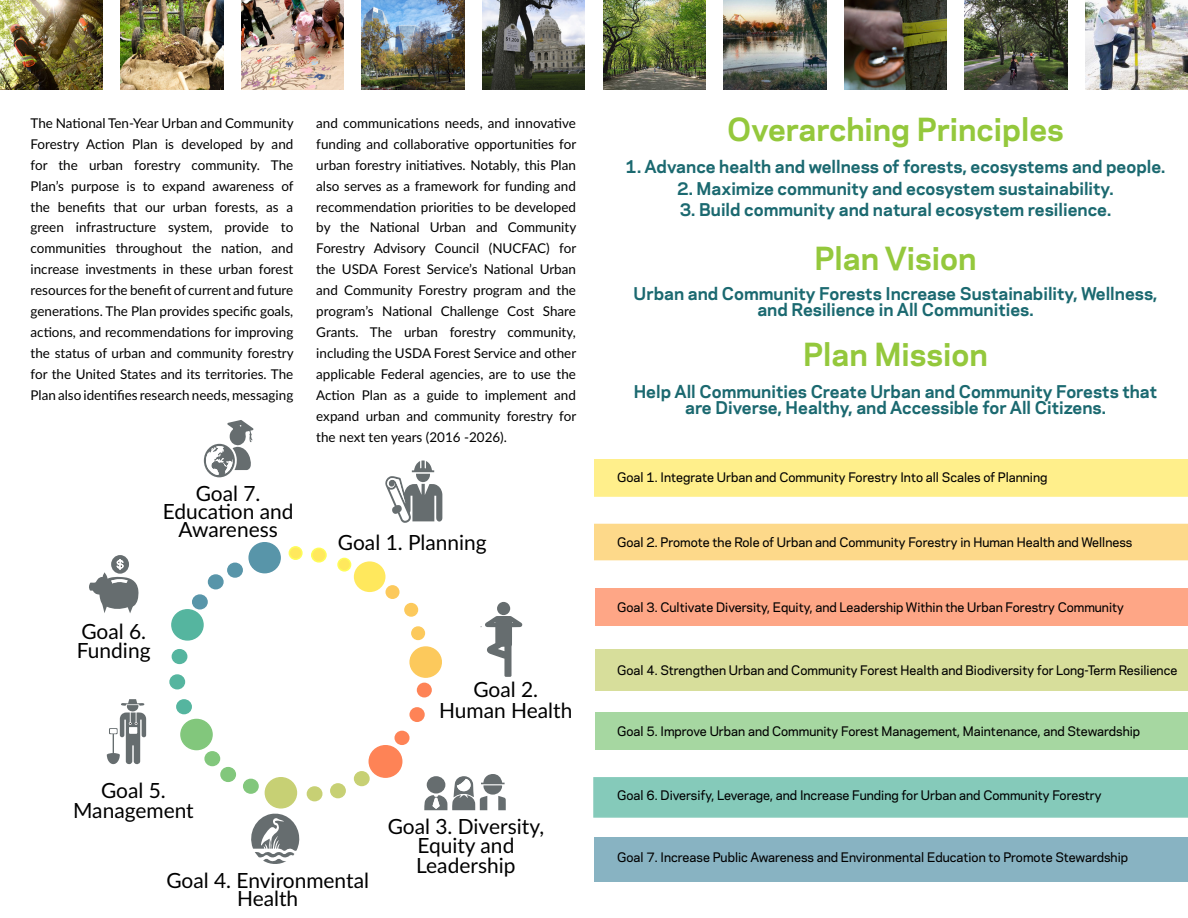
<style>
.page{position:relative;width:1188px;height:918px;background:#fff}
.page>*{position:absolute;margin:0;border:0;box-sizing:border-box;transform-origin:0 0}
.HEADERS{font:700 29.85px "Galaxie Polaris";color:#94c83c}
.SUBHEADERS{font:20.85px/19.5px "Lato";color:#000;text-align:center}
.PullQuotes{font:700 16.5px/16.5px "Galaxie Polaris";color:#1b6970;text-align:center}
.SUBHEADERS-2{font:13.5px/20.9px "Lato";color:#000;text-align:justify}
.SUBHEADERS-3{font:500 12.3px "Galaxie Polaris";color:#000}
</style>
<div class="page">
<div style="left:594px;top:459px;width:594px;height:38px;background:#ffef8b"></div>
<div style="left:594px;top:524px;width:594px;height:36px;background:#fdd98a"></div>
<div style="left:596px;top:588px;width:592px;height:38px;background:#fea686"></div>
<div style="left:595px;top:649px;width:593px;height:41px;background:#d7de9b"></div>
<div style="left:595px;top:713px;width:593px;height:37px;background:#a6d7a1"></div>
<div style="left:593px;top:777px;width:595px;height:41px;background:#85caba"></div>
<div style="left:594px;top:838px;width:594px;height:44px;background:#88b3c2"></div>
<img style="left:0;top:0;width:103px;height:90px">
<img style="left:121px;top:0;width:102px;height:90px">
<img style="left:241px;top:0;width:103px;height:90px">
<img style="left:362px;top:0;width:102px;height:90px">
<img style="left:482px;top:0;width:103px;height:90px">
<img style="left:603px;top:0;width:103px;height:90px">
<img style="left:724px;top:0;width:102px;height:90px">
<img style="left:844px;top:0;width:103px;height:90px">
<img style="left:965px;top:0;width:102px;height:90px">
<img style="left:1085px;top:0;width:103px;height:90px">
<div style="left:354px;top:561px;width:31px;height:31px;background:#ffe85d;border-radius:50%"></div>
<div style="left:249px;top:543px;width:31px;height:30px;background:#5895a9;border-radius:50%"></div>
<div style="left:248px;top:542px;width:33px;height:31px;border:2px solid #116885;border-radius:50%"></div>
<div style="left:172px;top:610px;width:31px;height:30px;background:#55b59f;border-radius:50%"></div>
<div style="left:171px;top:609px;width:33px;height:32px;border:2px solid #0c9676;border-radius:50%"></div>
<div style="left:181px;top:719px;width:31px;height:31px;background:#82c77c;border-radius:50%"></div>
<div style="left:180px;top:719px;width:33px;height:31px;border:2px solid #4db044;border-radius:50%"></div>
<div style="left:265px;top:778px;width:31px;height:30px;background:#c7d074;border-radius:50%"></div>
<div style="left:265px;top:777px;width:32px;height:32px;border:2px solid #b0bd38;border-radius:50%"></div>
<div style="left:369px;top:746px;width:33px;height:31px;background:#fe8356;border-radius:50%"></div>
<div style="left:369px;top:745px;width:33px;height:33px;border:2px solid #fe4e0e;border-radius:50%"></div>
<div style="left:410px;top:647px;width:31px;height:30px;background:#fcc95c;border-radius:50%"></div>
<div style="left:409px;top:646px;width:33px;height:32px;border:2px solid #fbb316;border-radius:50%"></div>
<div style="left:338px;top:558px;width:13px;height:13px;background:#ffe85d;border-radius:50%"></div>
<div style="left:337px;top:558px;width:14px;height:14px;border:2px solid #fefc11;border-radius:50%"></div>
<div style="left:289px;top:547px;width:13px;height:12px;background:#ffe85d;border-radius:50%"></div>
<div style="left:289px;top:546px;width:14px;height:14px;border:2px solid #fefc11;border-radius:50%"></div>
<div style="left:312px;top:548px;width:14px;height:14px;background:#ffe85d;border-radius:50%"></div>
<div style="left:311px;top:548px;width:16px;height:15px;border:2px solid #fefc11;border-radius:50%"></div>
<div style="left:412px;top:627px;width:12px;height:12px;background:#fcc95c;border-radius:50%"></div>
<div style="left:411px;top:626px;width:14px;height:14px;border:2px solid #fbb316;border-radius:50%"></div>
<div style="left:386px;top:586px;width:13px;height:12px;background:#fcc95c;border-radius:50%"></div>
<div style="left:385px;top:585px;width:15px;height:14px;border:2px solid #fbb316;border-radius:50%"></div>
<div style="left:405px;top:604px;width:12px;height:12px;background:#fcc95c;border-radius:50%"></div>
<div style="left:404px;top:603px;width:14px;height:14px;border:2px solid #fbb316;border-radius:50%"></div>
<svg style="left:394px;top:731px;width:16px;height:14px"></svg>
<svg style="left:409px;top:707px;width:16px;height:15px"></svg>
<div style="left:417px;top:683px;width:15px;height:14px;background:#fe8356;border-radius:50%"></div>
<div style="left:355px;top:772px;width:14px;height:13px;background:#c7d074;border-radius:50%"></div>
<div style="left:354px;top:771px;width:16px;height:15px;border:2px solid #b0bd38;border-radius:50%"></div>
<div style="left:331px;top:784px;width:14px;height:14px;background:#c7d074;border-radius:50%"></div>
<div style="left:330px;top:783px;width:16px;height:15px;border:2px solid #b0bd38;border-radius:50%"></div>
<div style="left:307px;top:787px;width:15px;height:14px;background:#c7d074;border-radius:50%"></div>
<div style="left:307px;top:786px;width:16px;height:15px;border:2px solid #b0bd38;border-radius:50%"></div>
<div style="left:244px;top:779px;width:14px;height:14px;background:#82c77c;border-radius:50%"></div>
<div style="left:243px;top:779px;width:16px;height:15px;border:2px solid #4db044;border-radius:50%"></div>
<div style="left:221px;top:768px;width:14px;height:13px;background:#82c77c;border-radius:50%"></div>
<div style="left:220px;top:767px;width:16px;height:15px;border:2px solid #4db044;border-radius:50%"></div>
<div style="left:205px;top:752px;width:15px;height:14px;background:#82c77c;border-radius:50%"></div>
<div style="left:204px;top:751px;width:16px;height:15px;border:2px solid #4db044;border-radius:50%"></div>
<div style="left:177px;top:700px;width:14px;height:14px;background:#55b59f;border-radius:50%"></div>
<div style="left:176px;top:699px;width:16px;height:15px;border:2px solid #0c9676;border-radius:50%"></div>
<div style="left:170px;top:675px;width:14px;height:14px;background:#55b59f;border-radius:50%"></div>
<div style="left:169px;top:674px;width:16px;height:15px;border:2px solid #0c9676;border-radius:50%"></div>
<div style="left:172px;top:650px;width:15px;height:13px;background:#55b59f;border-radius:50%"></div>
<div style="left:172px;top:649px;width:15px;height:15px;border:2px solid #0c9676;border-radius:50%"></div>
<div style="left:193px;top:595px;width:14px;height:14px;background:#5895a9;border-radius:50%"></div>
<div style="left:192px;top:594px;width:16px;height:16px;border:2px solid #116885;border-radius:50%"></div>
<div style="left:209px;top:575px;width:14px;height:14px;background:#5895a9;border-radius:50%"></div>
<div style="left:208px;top:574px;width:16px;height:15px;border:2px solid #116885;border-radius:50%"></div>
<div style="left:228px;top:563px;width:14px;height:14px;background:#5895a9;border-radius:50%"></div>
<div style="left:227px;top:563px;width:16px;height:15px;border:2px solid #116885;border-radius:50%"></div>
<svg style="left:424px;top:774px;width:82px;height:36px"></svg>
<svg style="left:89px;top:555px;width:50px;height:58px"></svg>
<svg style="left:107px;top:699px;width:39px;height:66px"></svg>
<svg style="left:385px;top:460px;width:57px;height:63px"></svg>
<svg style="left:251px;top:813px;width:49px;height:51px"></svg>
<svg style="left:204px;top:420px;width:49px;height:57px"></svg>
<div style="left:497px;top:602px;width:13px;height:13px;background:#666d6f;border-radius:50%"></div>
<svg style="left:481px;top:616px;width:41px;height:61px"></svg>
<p class="SUBHEADERS-2" style="left:31px;top:112px;width:265px">The National Ten-Year Urban and Community Forestry Action Plan is developed by and for the urban forestry community. The Plan’s purpose is to expand awareness of the benefits that our urban forests, as a green infrastructure system, provide to communities throughout the nation, and increase investments in these urban forest resources for the benefit of current and future generations. The Plan provides specific goals, actions, and recommendations for improving the status of urban and community forestry for the United States and its territories. The Plan also identifies research needs, messaging</p>
<p class="SUBHEADERS-2" style="left:316px;top:112px;width:261px">and communications needs, and innovative funding and collaborative opportunities for urban forestry initiatives. Notably, this Plan also serves as a framework for funding and recommendation priorities to be developed by the National Urban and Community Forestry Advisory Council (NUCFAC) for the USDA Forest Service’s National Urban and Community Forestry program and the program’s National Challenge Cost Share Grants. The urban forestry community, including the USDA Forest Service and other applicable Federal agencies, are to use the Action Plan as a guide to implement and expand urban and community forestry for the next ten years (2016 -2026).</p>
<p class="SUBHEADERS" style="left:163px;top:484px;width:132px;line-height:18px">Goal 7.<br>Education and<br>Awareness</p>
<p class="SUBHEADERS" style="left:77px;top:620px;width:75px;text-align:left">Goal 6.<br>Funding</p>
<p class="SUBHEADERS" style="left:338px;top:531px;width:150px">Goal 1. Planning</p>
<p class="SUBHEADERS" style="left:473px;top:679px;width:66px">Goal 2.</p>
<p class="SUBHEADERS" style="left:439px;top:700px;width:135px">Human Health</p>
<p class="SUBHEADERS" style="left:73px;top:780px;width:122px">Goal 5.<br>Management</p>
<p class="SUBHEADERS" style="left:166px;top:870px;width:204px;line-height:18px">Goal 4. Environmental<br>Health</p>
<p class="SUBHEADERS" style="left:388px;top:816px;width:158px">Goal 3. Diversity,<br>Equity and<br>Leadership</p>
<p class="HEADERS" style="left:727px;top:107px;width:338px">Overarching Principles</p>
<p class="PullQuotes" style="left:626px;top:158px;width:541px">1. Advance health and wellness of forests, ecosystems and people.</p>
<p class="PullQuotes" style="left:677px;top:179px;width:438px">2. Maximize community and ecosystem sustainability.</p>
<p class="PullQuotes" style="left:680px;top:200px;width:433px">3. Build community and natural ecosystem resilience.</p>
<p class="HEADERS" style="left:815px;top:236px;width:163px">Plan Vision</p>
<p class="PullQuotes" style="left:634px;top:284px;width:525px">Urban and Community Forests Increase Sustainability, Wellness, and Resilience in All Communities.</p>
<p class="HEADERS" style="left:803px;top:332px;width:186px">Plan Mission</p>
<p class="PullQuotes" style="left:634px;top:382px;width:525px">Help All Communities Create Urban and Community Forests that are Diverse, Healthy, and Accessible for All Citizens.</p>
<p class="SUBHEADERS-3" style="left:617px;top:469px;width:432px">Goal 1. Integrate Urban and Community Forestry Into all Scales of Planning</p>
<p class="SUBHEADERS-3" style="left:617px;top:533px;width:517px">Goal 2. Promote the Role of Urban and Community Forestry in Human Health and Wellness</p>
<p class="SUBHEADERS-3" style="left:617px;top:598px;width:508px">Goal 3. Cultivate Diversity, Equity, and Leadership Within the Urban Forestry Community</p>
<p class="SUBHEADERS-3" style="left:617px;top:661px;width:562px">Goal 4. Strengthen Urban and Community Forest Health and Biodiversity for Long-Term Resilience</p>
<p class="SUBHEADERS-3" style="left:617px;top:722px;width:524px">Goal 5. Improve Urban and Community Forest Management, Maintenance, and Stewardship</p>
<p class="SUBHEADERS-3" style="left:617px;top:786px;width:486px">Goal 6. Diversify, Leverage, and Increase Funding for Urban and Community Forestry</p>
<p class="SUBHEADERS-3" style="left:617px;top:848px;width:512px">Goal 7. Increase Public Awareness and Environmental Education to Promote Stewardship</p>
</div>
